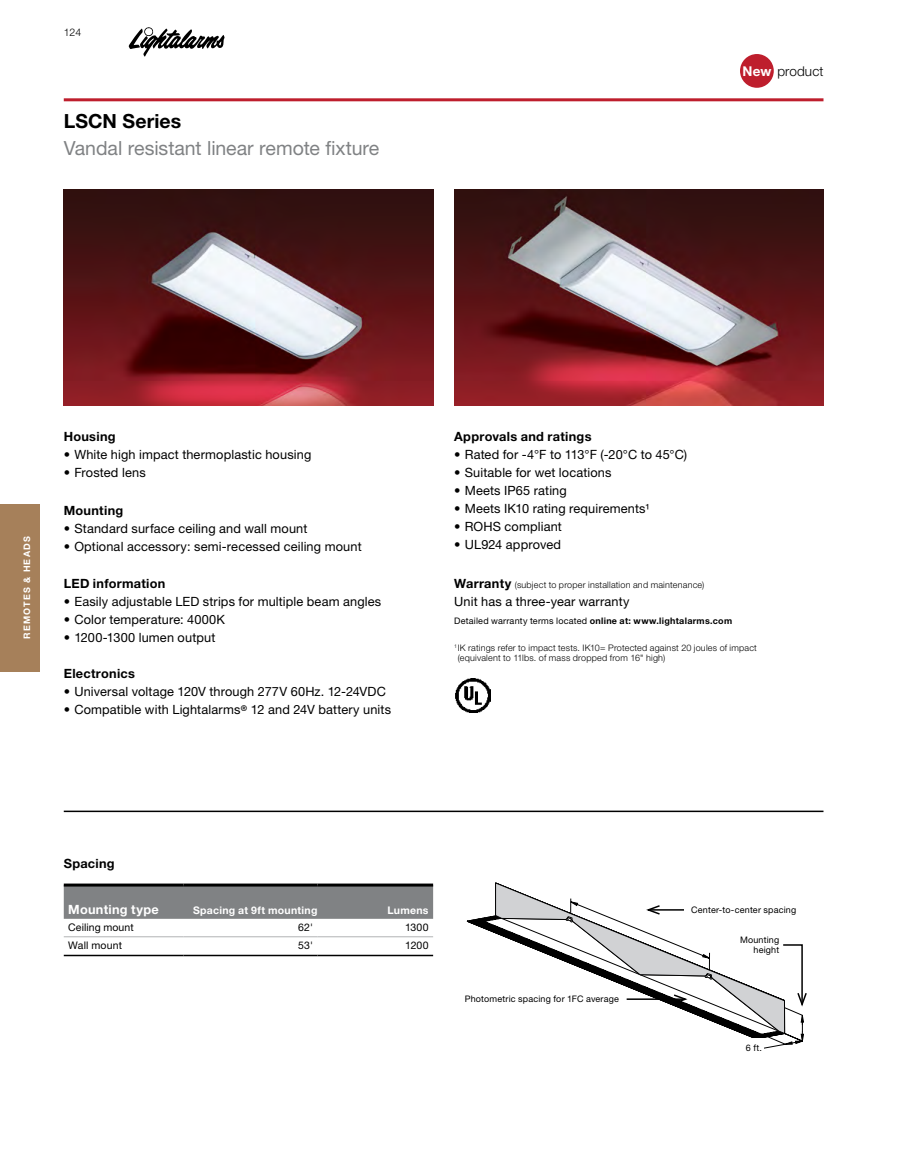
<style>
.page{position:relative;width:918px;height:1175px;background:#fff}
.page>*{position:absolute;margin:0;border:0;box-sizing:border-box;transform-origin:0 0}
.t1{font:19.5px "Helvetica Neue LT Pro";letter-spacing:-.005em;color:#808284}
.t2{font:700 19.5px "Helvetica Neue LT Pro";letter-spacing:.005em;color:#000}
.t3{font:300 13.5px "Helvetica Neue LT Pro";letter-spacing:.01em;color:#000}
.t4{font:12.75px "Helvetica Neue LT Pro";letter-spacing:.01em;color:#000}
.t5{font:700 12.75px "Helvetica Neue LT Pro";letter-spacing:.02em;color:#000}
.t6{font:700 12.75px "Helvetica Neue LT Pro";letter-spacing:.02em;color:#fff}
.t7{font:10.5px "Helvetica Neue LT Pro";letter-spacing:.01em;color:#000}
.t8{font:700 10.5px "Helvetica Neue LT Pro";letter-spacing:.03em;color:#fff}
.t9{font:300 10.5px "Helvetica Neue LT Pro";color:#000}
.t10{font:300 9px/9.8px "Helvetica Neue LT Pro";letter-spacing:.02em;color:#000}
.t11{font:9px/9.8px "Helvetica Neue LT Pro";letter-spacing:.02em;color:#000;text-align:right}
.t12{font:700 9px "Helvetica Neue LT Pro";letter-spacing:.13em;color:#fff}
.s1{font-weight:700;color:#fff}
.s2{font-family:"AB Bvoice"}
.s3{font-weight:700;font-size:12.75px}
.s4{font-weight:700}
</style>
<div class="page">
<svg style="left:128px;top:27px;width:97px;height:30px"></svg>
<hr style="left:64px;top:98px;width:760px;height:3px;background:#be1e2d">
<div style="left:0;top:503px;width:40px;height:168px;background:#a6805a"></div>
<img style="left:455px;top:678px;width:36px;height:35px">
<img style="left:64px;top:189px;width:369px;height:216px">
<img style="left:454px;top:189px;width:370px;height:216px">
<hr style="left:64px;top:810px;width:760px;height:2px;background:#000">
<div style="left:740px;top:54px;width:34px;height:34px;background:#be1e2d;border-radius:50%"></div>
<svg style="left:467px;top:915px;width:334px;height:126px"></svg>
<svg style="left:495px;top:882px;width:290px;height:152px"></svg>
<svg style="left:566px;top:916px;width:7px;height:6px"></svg>
<svg style="left:705px;top:973px;width:7px;height:6px"></svg>
<hr style="left:648px;top:909px;width:39px;height:1px;background:#000">
<svg style="left:644px;top:904px;width:17px;height:12px"></svg>
<div style="left:684px;top:900px;width:120px;height:19px;background:#fff"></div>
<div style="left:723px;top:935px;width:56px;height:19px;background:#fff"></div>
<hr style="left:627px;top:998px;width:58px;height:2px;background:#000">
<svg style="left:672px;top:993px;width:18px;height:12px"></svg>
<div style="left:744px;top:1038px;width:20px;height:18px;background:#fff"></div>
<svg style="left:782px;top:943px;width:25px;height:65px"></svg>
<svg style="left:785px;top:1014px;width:19px;height:30px"></svg>
<div style="left:64px;top:886px;width:369px;height:32px;background:#808284"></div>
<hr style="left:64px;top:883px;width:120px;height:3px;background:#000">
<hr style="left:184px;top:883px;width:134px;height:3px;background:#000">
<hr style="left:318px;top:883px;width:115px;height:3px;background:#000">
<hr style="left:64px;top:954px;width:120px;height:2px;background:#000">
<hr style="left:64px;top:936px;width:120px;height:1px;background:#b1b3b5">
<hr style="left:184px;top:936px;width:134px;height:1px;background:#b1b3b5">
<hr style="left:318px;top:936px;width:115px;height:1px;background:#b1b3b5">
<hr style="left:184px;top:954px;width:134px;height:2px;background:#000">
<hr style="left:318px;top:954px;width:115px;height:2px;background:#000">
<p class="t9" style="left:64px;top:25px;width:19px">124</p>
<h1 class="t2" style="left:64px;top:109px;width:119px">LSCN Series</h1>
<h1 class="t1" style="left:64px;top:136px;width:317px">Vandal resistant linear remote fixture</h1>
<p class="t3" style="left:742px;top:62px;width:83px"><span class="s1">New</span> product</p>
<p class="t12" style="left:21px;top:638px;width:104px;rotate:-90deg">REMOTES &amp; HEADS</p>
<p class="t5" style="left:64px;top:429px;width:53px">Housing</p>
<p class="t4" style="left:64px;top:447px;width:249px">• White high impact thermoplastic housing</p>
<p class="t4" style="left:64px;top:465px;width:83px">• Frosted lens</p>
<p class="t5" style="left:64px;top:503px;width:61px">Mounting</p>
<p class="t4" style="left:64px;top:521px;width:245px">• Standard surface ceiling and wall mount</p>
<p class="t4" style="left:64px;top:539px;width:299px">• Optional accessory: semi-recessed ceiling mount</p>
<p class="t5" style="left:64px;top:575px;width:103px">LED information</p>
<p class="t4" style="left:64px;top:593px;width:319px">• Easily adjustable LED strips for multiple beam angles</p>
<p class="t4" style="left:64px;top:611px;width:163px">• Color temperature: 4000K</p>
<p class="t4" style="left:64px;top:629px;width:153px">• 1200-1300 lumen output</p>
<p class="t5" style="left:64px;top:665px;width:73px">Electronics</p>
<p class="t4" style="left:64px;top:683px;width:324px">• Universal voltage 120V through 277V 60Hz. 12-24VDC</p>
<p class="t4" style="left:64px;top:701px;width:329px">• Compatible with Lightalarms<span class="s2">®</span> 12 and 24V battery units</p>
<p class="t5" style="left:454px;top:429px;width:139px">Approvals and ratings</p>
<p class="t4" style="left:454px;top:447px;width:235px">• Rated for -4°F to 113°F (-20°C to 45°C)</p>
<p class="t4" style="left:454px;top:465px;width:159px">• Suitable for wet locations</p>
<p class="t4" style="left:454px;top:483px;width:114px">• Meets IP65 rating</p>
<p class="t4" style="left:454px;top:501px;width:197px">• Meets IK10 rating requirements¹</p>
<p class="t4" style="left:454px;top:519px;width:109px">• ROHS compliant</p>
<p class="t4" style="left:454px;top:537px;width:108px">• UL924 approved</p>
<p class="t10" style="left:454px;top:579px;width:252px"><span class="s3">Warranty</span> (subject to proper installation and maintenance)</p>
<p class="t4" style="left:454px;top:593px;width:177px">Unit has a three-year warranty</p>
<p class="t11" style="left:454px;top:615px;width:279px">Detailed warranty terms located <span class="s4">online at: www.lightalarms.com</span></p>
<p class="t10" style="left:458px;top:643px;width:301px;text-indent:-4px"><sup>1</sup>IK ratings refer to impact tests. IK10= Protected against 20 joules of impact (equivalent to 11lbs. of mass dropped from 16" high)</p>
<p class="t5" style="left:64px;top:855px;width:52px">Spacing</p>
<p class="t6" style="left:68px;top:901px;width:92px">Mounting type</p>
<p class="t8" style="left:193px;top:903px;width:126px">Spacing at 9ft mounting</p>
<p class="t8" style="left:387px;top:903px;width:43px">Lumens</p>
<p class="t7" style="left:68px;top:920px;width:67px">Ceiling mount</p>
<p class="t7" style="left:298px;top:920px;width:16px">62'</p>
<p class="t7" style="left:405px;top:920px;width:25px">1300</p>
<p class="t7" style="left:68px;top:939px;width:55px">Wall mount</p>
<p class="t7" style="left:298px;top:938px;width:16px">53'</p>
<p class="t7" style="left:405px;top:938px;width:25px">1200</p>
<p class="t11" style="left:465px;top:994px;width:156px">Photometric spacing for 1FC average</p>
<p class="t11" style="left:691px;top:904px;width:107px">Center-to-center spacing</p>
<p class="t11" style="left:740px;top:935px;width:41px">Mounting height</p>
<p class="t11" style="left:746px;top:1042px;width:18px">6 ft.</p>
</div>
